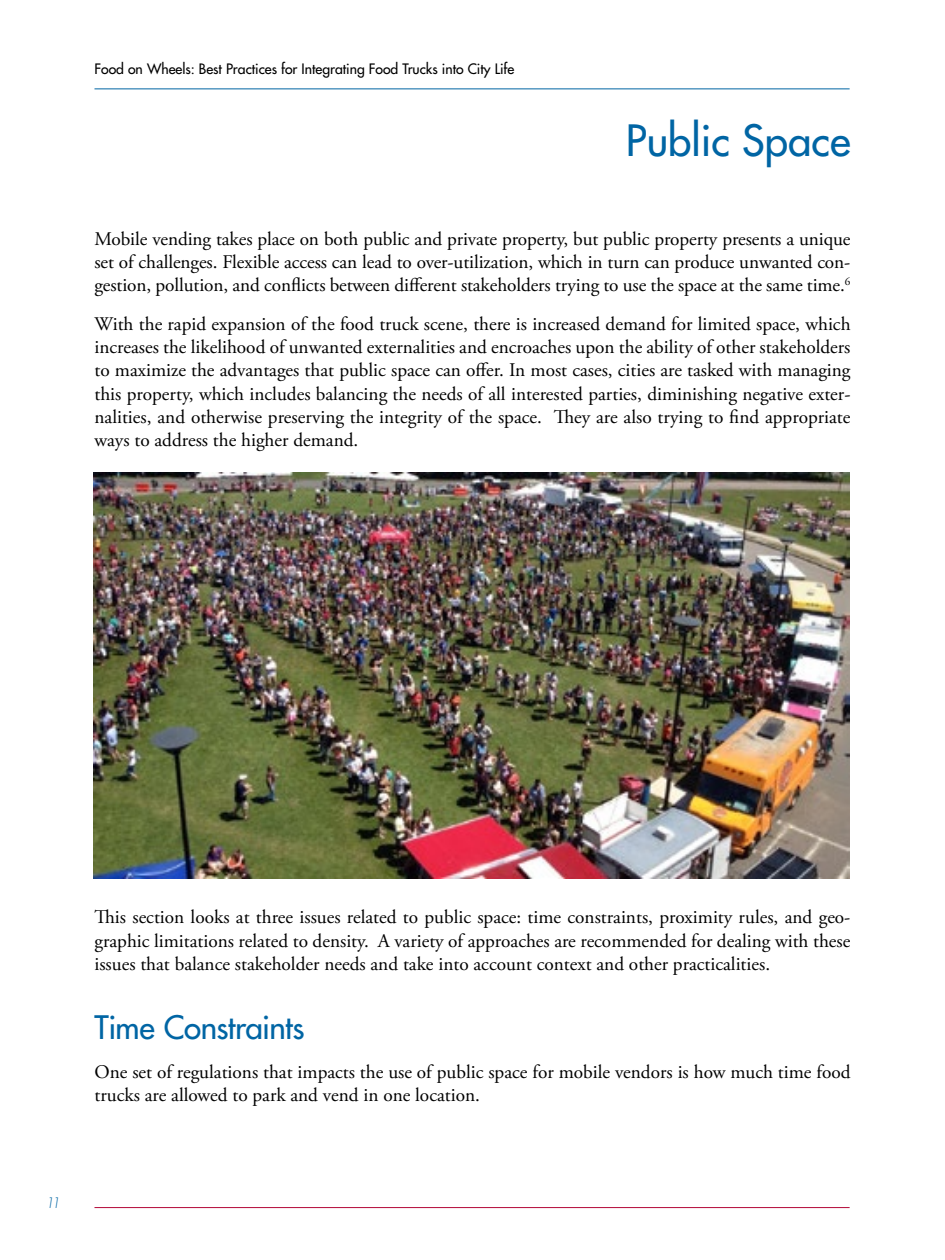
<style>
.page{position:relative;width:945px;height:1260px;background:#fff}
.page>*{position:absolute;margin:0;border:0;box-sizing:border-box;transform-origin:0 0}
.t1{font:42px "Futura";color:#0065a4}
.t2{font:31.5px "Futura";letter-spacing:-.02em;color:#0065a4}
.t3{font:19.25px/23.1px "Adobe Garamond Pro";color:#000;text-align:justify}
.t4{font:14px "Futura";color:#000}
.t5{font:italic 300 14px "Futura";color:#0065a4}
</style>
<div class="page">
<hr style="left:95px;top:88px;width:755px;height:1px;background:#0065a4">
<hr style="left:95px;top:1207px;width:755px;height:1px;background:#b30838">
<img style="left:94px;top:472px;width:756px;height:407px">
<p class="t4" style="left:94px;top:60px;width:421px">Food on Wheels: Best Practices for Integrating Food Trucks into City Life</p>
<p class="t1" style="left:626px;top:114px;width:226px">Public Space</p>
<p class="t3" style="left:94px;top:228px;width:758px">Mobile vending takes place on both public and private property, but public property presents a unique set of challenges. Flexible access can lead to over-utilization, which in turn can produce unwanted con&shy;gestion, pollution, and conficts between diferent stakeholders trying to use the space at the same time.<sup>6</sup></p>
<p class="t3" style="left:94px;top:313px;width:758px">With the rapid expansion of the food truck scene, there is increased demand for limited space, which increases the likelihood of unwanted externalities and encroaches upon the ability of other stakeholders to maximize the advantages that public space can ofer. In most cases, cities are tasked with managing this property, which includes balancing the needs of all interested parties, diminishing negative exter&shy;nalities, and otherwise preserving the integrity of the space. Tey are also trying to fnd appropriate ways to address the higher demand.</p>
<p class="t3" style="left:94px;top:907px;width:757px">Tis section looks at three issues related to public space: time constraints, proximity rules, and geo&shy;graphic limitations related to density. A variety of approaches are recommended for dealing with these issues that balance stakeholder needs and take into account context and other practicalities.</p>
<p class="t2" style="left:94px;top:1008px;width:212px">Time Constraints</p>
<p class="t3" style="left:94px;top:1061px;width:758px">One set of regulations that impacts the use of public space for mobile vendors is how much time food trucks are allowed to park and vend in one location.</p>
<p class="t5" style="left:46px;top:1194px;width:16px">11</p>
</div>
